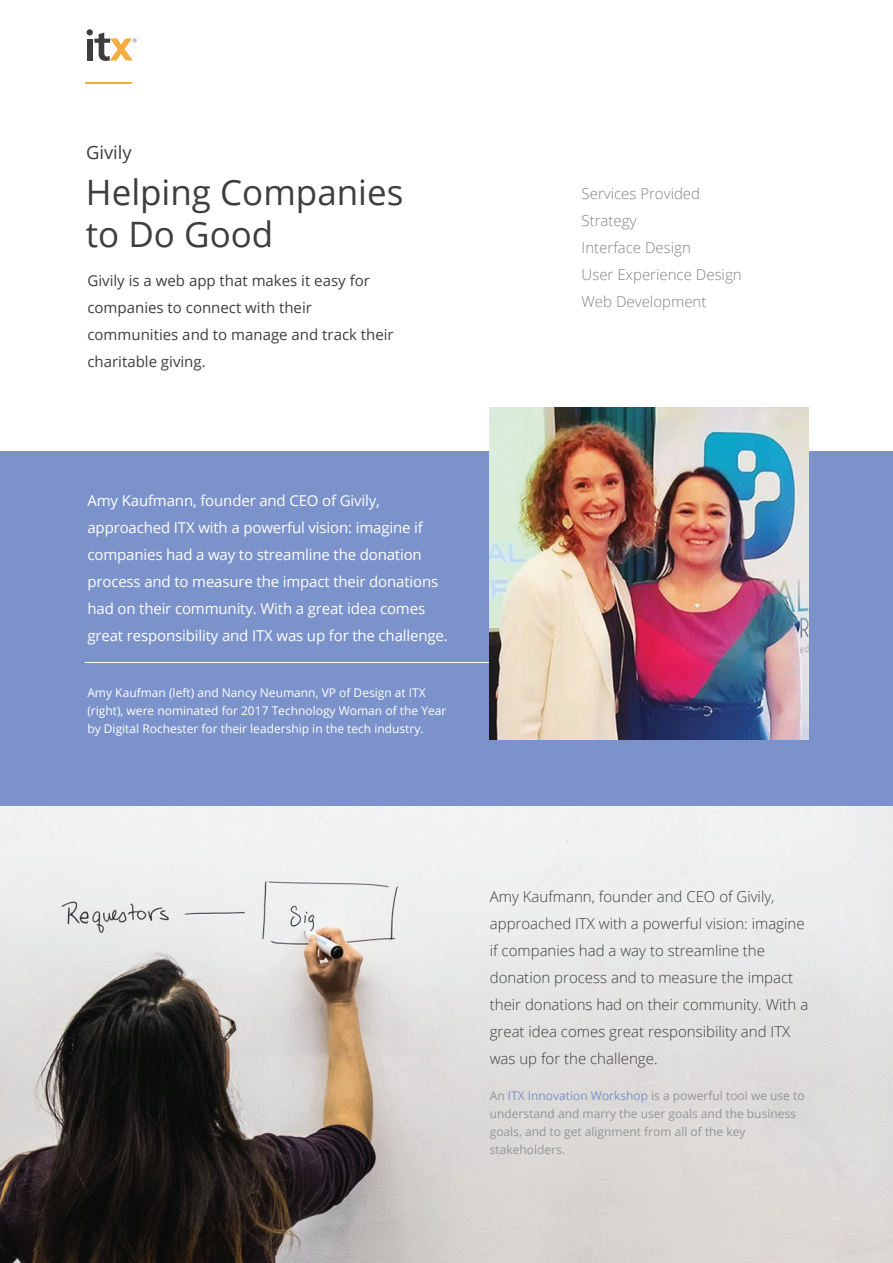
<style>
.page{position:relative;width:893px;height:1263px;background:#fff}
.page>*{position:absolute;margin:0;border:0;box-sizing:border-box;transform-origin:0 0}
.t1{font:34.95px/42px "Open Sans";color:#3e3e3f}
.t2{font:18.45px "Open Sans";color:#3e3e3f}
.t3{font:15px/27px "Open Sans";letter-spacing:-.01em;color:#fff}
.t4{font:300 15px/27px "Open Sans";color:#3d3d3d}
.t5{font:15px/27px "Open Sans";color:#3e3e3f}
.t6{font:300 15px/27px "Open Sans";color:#808285}
.t7{font:12px/18px "Open Sans";color:#fff}
.t8{font:12px/18px "Open Sans";color:#939598}
.s1{color:#7b93ca}
</style>
<div class="page">
<img style="left:0;top:806px;width:892px;height:457px">
<div style="left:0;top:452px;width:893px;height:354px;background:#7b93ca"></div>
<svg style="left:87px;top:29px;width:49px;height:32px"></svg>
<div style="left:87px;top:39px;width:6px;height:21px;background:#3d3d3d"></div>
<hr style="left:85px;top:82px;width:47px;height:2px;background:#f6ab3e">
<hr style="left:85px;top:662px;width:480px;height:1px;background:#fff">
<img style="left:490px;top:407px;width:319px;height:332px">
<p class="t2" style="left:86px;top:140px;width:47px">Givily</p>
<h1 class="t1" style="left:86px;top:171px;width:319px">Helping Companies to Do Good</h1>
<p class="t6" style="left:582px;top:179px;width:162px">Services Provided<br>Strategy<br>Interface Design<br>User Experience Design<br>Web Development</p>
<p class="t5" style="left:87px;top:267px;width:308px">Givily is a web app that makes it easy for companies to connect with their communities and to manage and track their charitable giving.</p>
<p class="t3" style="left:87px;top:486px;width:362px">Amy Kaufmann, founder and CEO of Givily, approached ITX with a powerful vision: imagine if companies had a way to streamline the donation process and to measure the impact their donations had on their community. With a great idea comes great responsibility and ITX was up for the challenge.</p>
<p class="t7" style="left:87px;top:683px;width:360px">Amy Kaufman (left) and Nancy Neumann, VP of Design at ITX (right), were nominated for 2017 Technology Woman of the Year by Digital Rochester for their leadership in the tech industry.</p>
<p class="t4" style="left:490px;top:882px;width:320px">Amy Kaufmann, founder and CEO of Givily, approached ITX with a powerful vision: imagine if companies had a way to streamline the donation process and to measure the impact their donations had on their community. With a great idea comes great responsibility and ITX was up for the challenge.</p>
<p class="t8" style="left:490px;top:1086px;width:316px">An <span class="s1">ITX Innovation Workshop</span> is a powerful tool we use to understand and marry the user goals and the business goals, and to get alignment from all of the key stakeholders.</p>
</div>
